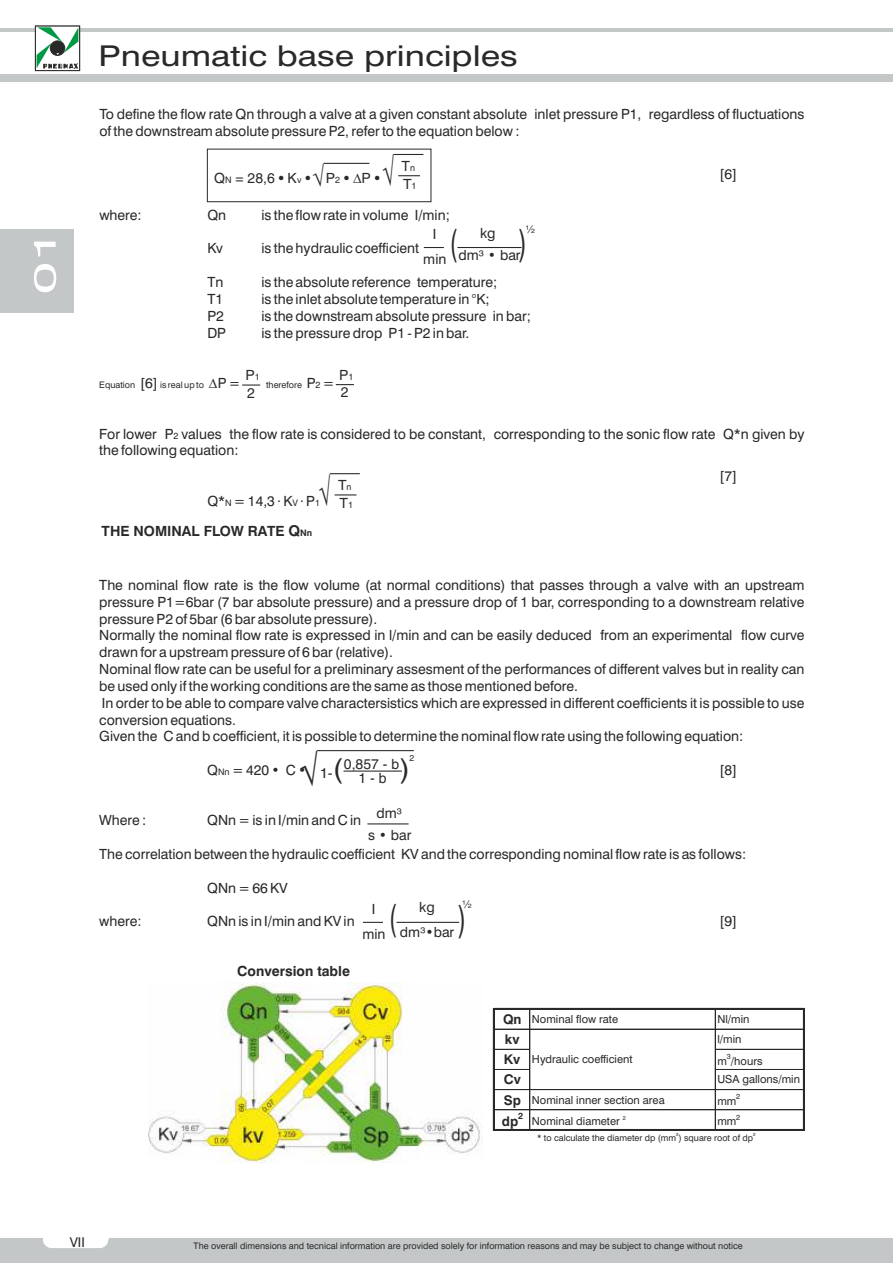
<style>
.page{position:relative;width:893px;height:1263px;background:#fff}
.page>*{position:absolute;margin:0;border:0;box-sizing:border-box;transform-origin:0 0}
.t1{font:36px "Swiss 721 BT";color:#292929;scale:.6 1}
.t2{font:31.05px "Swiss 721 BT";color:#fff;scale:1.89 1}
.t3{font:28.65px "Swiss 721 BT";color:#292929;scale:1.24 1}
.t4{font:27px "Helvetica";color:#292929;scale:1.06 1}
.t5{font:14.1px/16.8px "Swiss 721 BT";color:#292929}
.t6{font:14.1px/17.7px "Helvetica";color:#292929}
.t7{font:700 14.1px "Swiss 721 BT";color:#292929}
.t8{font:14.1px "Helvetica";color:#292929;scale:1.06 1}
.t9{font:13.95px/24.3px "Swiss 721 BT";color:#292929;text-align:center}
.t10{font:700 13.95px "Swiss 721 BT";color:#292929}
.t11{font:13.5px "Swiss 721 BT";color:#292929}
.t12{font:700 13.35px "Swiss 721 BT";color:#292929}
.t13{font:11.1px "Swiss 721 BT";color:#292929}
.t14{font:9px "Swiss 721 BT";color:#292929}
.t15{font:700 9px "Swiss 721 BT";color:#292929}
.t16{font:8.55px "Helvetica";color:#292929}
.t17{font:7.35px "Swiss 721 BT";color:#292929}
.t18{font:5.55px "Swiss 721 BT";color:#292929}
.t19{font:4.5px "Swiss 721 BT";color:#292929}
.s1{font-size:9px}
.s2{font-size:14.1px}
.s3{font-size:14.85px}
.s4{font-size:27px}
.s5{font-weight:700;font-size:13.35px}
</style>
<div class="page">
<hr style="left:0;top:28px;width:893px;height:4px;background:#c4c7c7">
<div style="left:0;top:74px;width:893px;height:7px;background:#c4c7c7"></div>
<svg style="left:35px;top:26px;width:45px;height:45px"></svg>
<div style="left:0;top:1238px;width:893px;height:25px;background:#c4c7c7"></div>
<svg style="left:43px;top:1239px;width:65px;height:9px"></svg>
<div style="left:43px;top:1223px;width:65px;height:16px;background:#fff"></div>
<div style="left:0;top:229px;width:74px;height:83px;background:#c4c7c7"></div>
<hr style="left:323px;top:163px;width:46px;height:1px;background:#292929">
<hr style="left:393px;top:154px;width:30px;height:1px;background:#292929">
<hr style="left:330px;top:473px;width:30px;height:1px;background:#292929">
<svg style="left:242px;top:384px;width:18px;height:2px"></svg>
<svg style="left:336px;top:384px;width:18px;height:1px"></svg>
<hr style="left:343px;top:770px;width:59px;height:2px;background:#292929">
<hr style="left:317px;top:750px;width:97px;height:1px;background:#292929">
<hr style="left:367px;top:823px;width:42px;height:1px;background:#292929">
<svg style="left:363px;top:922px;width:20px;height:1px"></svg>
<hr style="left:396px;top:922px;width:63px;height:1px;background:#292929">
<svg style="left:424px;top:247px;width:20px;height:1px"></svg>
<hr style="left:457px;top:247px;width:65px;height:1px;background:#292929">
<div style="left:207px;top:149px;width:224px;height:53px;border:1px solid #292929"></div>
<img style="left:148px;top:982px;width:334px;height:180px">
<hr style="left:494px;top:1049px;width:36px;height:1px;background:#292929">
<hr style="left:494px;top:1069px;width:36px;height:1px;background:#292929">
<hr style="left:493px;top:1008px;width:1px;height:122px;background:#292929">
<hr style="left:530px;top:1009px;width:1px;height:120px;background:#292929">
<hr style="left:715px;top:1009px;width:1px;height:120px;background:#292929">
<hr style="left:803px;top:1009px;width:1px;height:121px;background:#292929">
<hr style="left:494px;top:1008px;width:310px;height:1px;background:#292929">
<hr style="left:494px;top:1029px;width:309px;height:1px;background:#292929">
<hr style="left:715px;top:1049px;width:88px;height:1px;background:#292929">
<hr style="left:715px;top:1069px;width:88px;height:1px;background:#292929">
<hr style="left:494px;top:1089px;width:309px;height:1px;background:#292929">
<hr style="left:494px;top:1109px;width:309px;height:1px;background:#292929">
<hr style="left:494px;top:1110px;width:309px;height:1px;background:#292929">
<hr style="left:494px;top:1129px;width:310px;height:1px;background:#292929">
<svg style="left:393px;top:154px;width:27px;height:23px"></svg>
<svg style="left:330px;top:473px;width:26px;height:23px"></svg>
<h2 class="t2" style="left:32px;top:294px;width:36px;rotate:-90deg">01</h2>
<h3 class="t3" style="left:98px;top:44px;width:340px">Pneumatic base principles</h3>
<p class="t5" style="left:99px;top:107px;width:707px">To define the flow rate Qn through a valve at a given constant absolute inlet pressure P1, regardless of fluctuations of the downstream absolute pressure P2, refer to the equation below :</p>
<p class="t6" style="left:214px;top:170px;width:167px">Q<span class="s1">N</span> = 28,6 • K<span class="s1">v</span> • P<span class="s1">2</span> • P •</p>
<p class="t6" style="left:402px;top:158px;width:17px">T<span class="s1">n<br></span>T<span class="s1">1</span></p>
<p class="t5" style="left:720px;top:167px;width:19px">[6]</p>
<p class="t5" style="left:99px;top:208px;width:44px">where:</p>
<p class="t5" style="left:207px;top:208px;width:20px">Qn</p>
<p class="t5" style="left:261px;top:208px;width:190px">is the flow rate in volume I/min;</p>
<p class="t5" style="left:207px;top:241px;width:17px">Kv</p>
<p class="t5" style="left:261px;top:241px;width:159px">is the hydraulic coefficient</p>
<p class="t5" style="left:207px;top:275px;width:17px">Tn</p>
<p class="t5" style="left:261px;top:275px;width:238px">is the absolute reference temperature;</p>
<p class="t5" style="left:207px;top:292px;width:17px">T1</p>
<p class="t5" style="left:261px;top:292px;width:230px">is the inlet absolute temperature in °K;</p>
<p class="t5" style="left:207px;top:309px;width:18px">P2</p>
<p class="t5" style="left:261px;top:309px;width:271px">is the downstream absolute pressure in bar;</p>
<p class="t5" style="left:207px;top:325px;width:20px">DP</p>
<p class="t5" style="left:261px;top:325px;width:210px">is the pressure drop P1 - P2 in bar.</p>
<p class="t14" style="left:99px;top:381px;width:143px">Equation <span class="s2">[6]</span> is real up to <span class="s2">P =</span></p>
<p class="t14" style="left:266px;top:381px;width:70px">therefore <span class="s2">P</span>2 <span class="s2">=</span></p>
<p class="t5" style="left:99px;top:426px;width:707px">For lower P<span class="s1">2</span> values the flow rate is considered to be constant, corresponding to the sonic flow rate Q*n given by the following equation:</p>
<p class="t5" style="left:207px;top:494px;width:114px">Q*<span class="s1">N</span> = 14,3 · K<span class="s1">V</span> · P<span class="s1">1</span></p>
<p class="t9" style="left:459px;top:223px;width:63px;line-height:22.6px">kg<br>dm³ • bar</p>
<p class="t13" style="left:525px;top:224px;width:11px">½</p>
<p class="t9" style="left:433px;top:224px;width:5px">I</p>
<h1 class="t1" style="left:450px;top:228px;width:14px">(</h1>
<p class="t9" style="left:423px;top:248px;width:25px">min</p>
<p class="t6" style="left:246px;top:367px;width:16px">P<span class="s1">1<br></span>2</p>
<p class="t6" style="left:339px;top:367px;width:16px">P<span class="s1">1<br></span>2</p>
<p class="t5" style="left:720px;top:469px;width:19px">[7]</p>
<p class="t6" style="left:338px;top:477px;width:17px">T<span class="s1">n<br></span>T<span class="s1">1</span></p>
<p class="t7" style="left:102px;top:526px;width:212px">THE NOMINAL FLOW RATE <span class="s3">Q</span><span class="s1">Nn</span></p>
<p class="t5" style="left:99px;top:578px;width:707px">The nominal flow rate is the flow volume (at normal conditions) that passes through a valve with an upstream pressure P1=6bar (7 bar absolute pressure) and a pressure drop of 1 bar, corresponding to a downstream relative pressure P2 of 5bar (6 bar absolute pressure).<br>Normally the nominal flow rate is expressed in l/min and can be easily deduced from an experimental flow curve drawn for a upstream pressure of 6 bar (relative).<br>Nominal flow rate can be useful for a preliminary assesment of the performances of different valves but in reality can be used only if the working conditions are the same as those mentioned before.<br>In order to be able to compare valve charactersistics which are expressed in different coefficients it is possible to use conversion equations.<br>Given the C and b coefficient, it is possible to determine the nominal flow rate using the following equation:</p>
<p class="t5" style="left:207px;top:763px;width:101px">Q<span class="s1">Nn</span> = 420 • C •</p>
<p class="t5" style="left:99px;top:813px;width:49px">Where :</p>
<p class="t5" style="left:207px;top:813px;width:155px">QNn = is in I/min and C in</p>
<p class="t5" style="left:99px;top:847px;width:648px">The correlation between the hydraulic coefficient KV and the corresponding nominal flow rate is as follows:</p>
<p class="t5" style="left:207px;top:881px;width:82px">QNn = 66 KV</p>
<p class="t5" style="left:99px;top:914px;width:44px">where:</p>
<p class="t5" style="left:207px;top:914px;width:149px">QNn is in I/min and KV in</p>
<p class="t16" style="left:410px;top:754px;width:6px">2</p>
<p class="t8" style="left:320px;top:767px;width:23px">1-<span class="s4">(</span></p>
<h3 class="t4" style="left:400px;top:757px;width:10px">)</h3>
<p class="t6" style="left:344px;top:758px;width:57px;line-height:13.8px;text-align:center">0,857 - b<br>1 - b</p>
<p class="t5" style="left:720px;top:763px;width:19px">[8]</p>
<p class="t9" style="left:377px;top:802px;width:27px">dm³</p>
<p class="t9" style="left:368px;top:824px;width:45px">s • bar</p>
<p class="t9" style="left:400px;top:897px;width:56px">kg dm³•bar</p>
<p class="t13" style="left:462px;top:899px;width:11px">½</p>
<p class="t9" style="left:372px;top:898px;width:5px">I</p>
<h1 class="t1" style="left:389px;top:903px;width:14px">(</h1>
<p class="t5" style="left:720px;top:914px;width:19px">[9]</p>
<p class="t9" style="left:362px;top:923px;width:25px">min</p>
<p class="t10" style="left:237px;top:966px;width:114px">Conversion table</p>
<p class="t13" style="left:503px;top:1014px;width:117px"><span class="s5">Qn</span> Nominal flow rate</p>
<p class="t13" style="left:717px;top:1014px;width:34px">Nl/min</p>
<p class="t12" style="left:505px;top:1034px;width:16px">kv</p>
<p class="t13" style="left:717px;top:1035px;width:26px">l/min</p>
<p class="t12" style="left:504px;top:1054px;width:18px">Kv</p>
<p class="t13" style="left:717px;top:1056px;width:47px">m /hours</p>
<p class="t17" style="left:727px;top:1053px;width:6px">3</p>
<p class="t13" style="left:532px;top:1054px;width:102px">Hydraulic coefficient</p>
<p class="t12" style="left:504px;top:1074px;width:19px">Cv</p>
<p class="t13" style="left:717px;top:1075px;width:84px">USA gallons/min</p>
<p class="t13" style="left:504px;top:1095px;width:162px"><span class="s5">Sp</span> Nominal inner section area</p>
<p class="t13" style="left:717px;top:1096px;width:21px">mm</p>
<p class="t17" style="left:736px;top:1094px;width:6px">2</p>
<p class="t15" style="left:518px;top:1112px;width:7px">2</p>
<p class="t12" style="left:502px;top:1116px;width:18px">dp</p>
<p class="t13" style="left:532px;top:1116px;width:89px">Nominal diameter</p>
<p class="t18" style="left:623px;top:1115px;width:5px">2</p>
<p class="t17" style="left:736px;top:1114px;width:6px">2</p>
<p class="t13" style="left:717px;top:1116px;width:21px">mm</p>
<p class="t19" style="left:676px;top:1133px;width:4px">2</p>
<p class="t19" style="left:753px;top:1133px;width:4px">2</p>
<p class="t14" style="left:537px;top:1134px;width:218px">* to calculate the diameter dp (mm ) square root of dp</p>
<p class="t11" style="left:70px;top:1236px;width:17px">VII</p>
<p class="t14" style="left:194px;top:1242px;width:551px">The overall dimensions and tecnical information are provided solely for information reasons and may be subject to change without notice</p>
</div>
